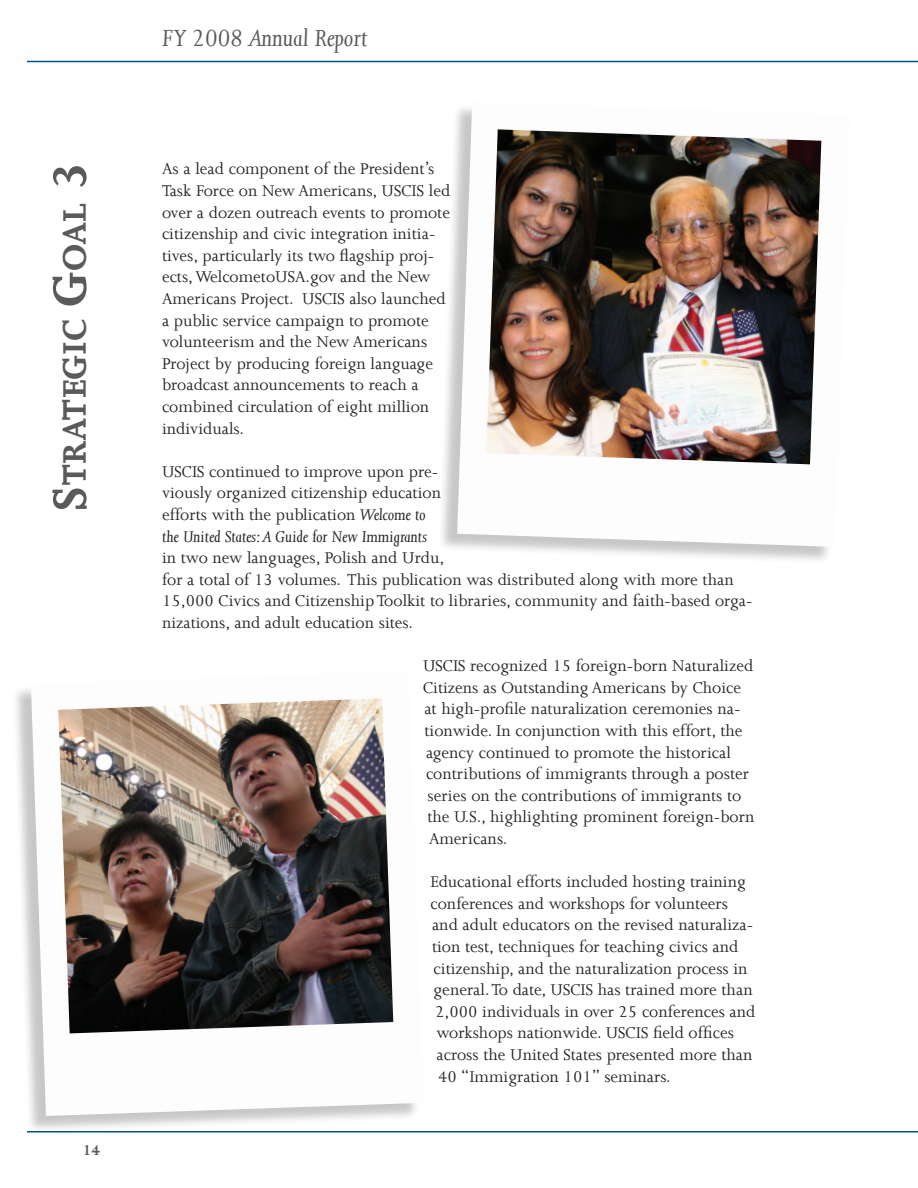
<style>
.page{position:relative;width:918px;height:1188px;background:#fff}
.page>*{position:absolute;margin:0;border:0;box-sizing:border-box;transform-origin:0 0}
.t1{font:700 37.8px "Joanna";color:#5a5a5d}
.t2{font:italic 27px "Joanna";color:#5a5a5d}
.t3{font:18px/21.6px "Joanna";color:#231f20}
.t4{font:700 16.5px "Joanna";color:#5a5a5d}
.s1{font-size:54px}
.s2{font-style:italic}
</style>
<div class="page">
<hr style="left:27px;top:1131px;width:891px;height:1px;background:#005187">
<hr style="left:27px;top:61px;width:891px;height:1px;background:#005187">
<div style="left:11px;top:672px;width:416px;height:468px;background:#231f20;opacity:.25"></div>
<img style="left:31px;top:672px;width:393px;height:444px">
<div style="left:438px;top:103px;width:415px;height:468px;background:#231f20;opacity:.25"></div>
<img style="left:457px;top:103px;width:393px;height:444px">
<h2 class="t2" style="left:162px;top:21px;width:207px">FY 2008 Annual Report</h2>
<p class="t1" style="left:51px;top:512px;width:351px;rotate:-90deg"><span class="s1">S</span>trategic <span class="s1">G</span>oal <span class="s1">3</span></p>
<p class="t3" style="left:162px;top:158px;width:290px">As a lead component of the President’s Task Force on New Americans, USCIS led over a dozen outreach events to promote citizenship and civic integration initia&shy;tives, particularly its two flagship proj&shy;ects, WelcometoUSA.gov and the New Americans Project. USCIS also launched a public service campaign to promote volunteerism and the New Americans Project by producing foreign language broadcast announcements to reach a combined circulation of eight million individuals.</p>
<p class="t3" style="left:162px;top:460px;width:592px">USCIS continued to improve upon pre-<br>viously organized citizenship education<br>efforts with the publication <span class="s2">Welcome to<br>the United States: A Guide for New Immigrants<br></span>in two new languages, Polish and Urdu,<br>for a total of 13 volumes. This publication was distributed along with more than 15,000 Civics and Citizenship Toolkit to libraries, community and faith-based orga&shy;nizations, and adult education sites.</p>
<p class="t3" style="left:423px;top:654px;width:332px">USCIS recognized 15 foreign-born Naturalized</p>
<p class="t3" style="left:423px;top:676px;width:320px">Citizens as Outstanding Americans by Choice</p>
<p class="t3" style="left:424px;top:698px;width:318px">at high-profile naturalization ceremonies na-</p>
<p class="t3" style="left:424px;top:719px;width:320px">tionwide. In conjunction with this effort, the</p>
<p class="t3" style="left:426px;top:741px;width:307px">agency continued to promote the historical</p>
<p class="t3" style="left:426px;top:762px;width:324px">contributions of immigrants through a poster</p>
<p class="t3" style="left:428px;top:784px;width:315px">series on the contributions of immigrants to</p>
<p class="t3" style="left:428px;top:806px;width:329px">the U.S., highlighting prominent foreign-born</p>
<p class="t3" style="left:429px;top:827px;width:80px">Americans.</p>
<p class="t3" style="left:430px;top:870px;width:317px">Educational efforts included hosting training</p>
<p class="t3" style="left:430px;top:892px;width:299px">conferences and workshops for volunteers</p>
<p class="t3" style="left:432px;top:914px;width:323px">and adult educators on the revised naturaliza-</p>
<p class="t3" style="left:432px;top:935px;width:308px">tion test, techniques for teaching civics and</p>
<p class="t3" style="left:434px;top:957px;width:316px">citizenship, and the naturalization process in</p>
<p class="t3" style="left:434px;top:978px;width:321px">general. To date, USCIS has trained more than</p>
<p class="t3" style="left:435px;top:1000px;width:322px">2,000 individuals in over 25 conferences and</p>
<p class="t3" style="left:436px;top:1022px;width:299px">workshops nationwide. USCIS field offices</p>
<p class="t3" style="left:436px;top:1043px;width:318px">across the United States presented more than</p>
<p class="t3" style="left:438px;top:1065px;width:234px">40 “Immigration 101” seminars.</p>
<p class="t4" style="left:83px;top:1140px;width:19px">14</p>
</div>
